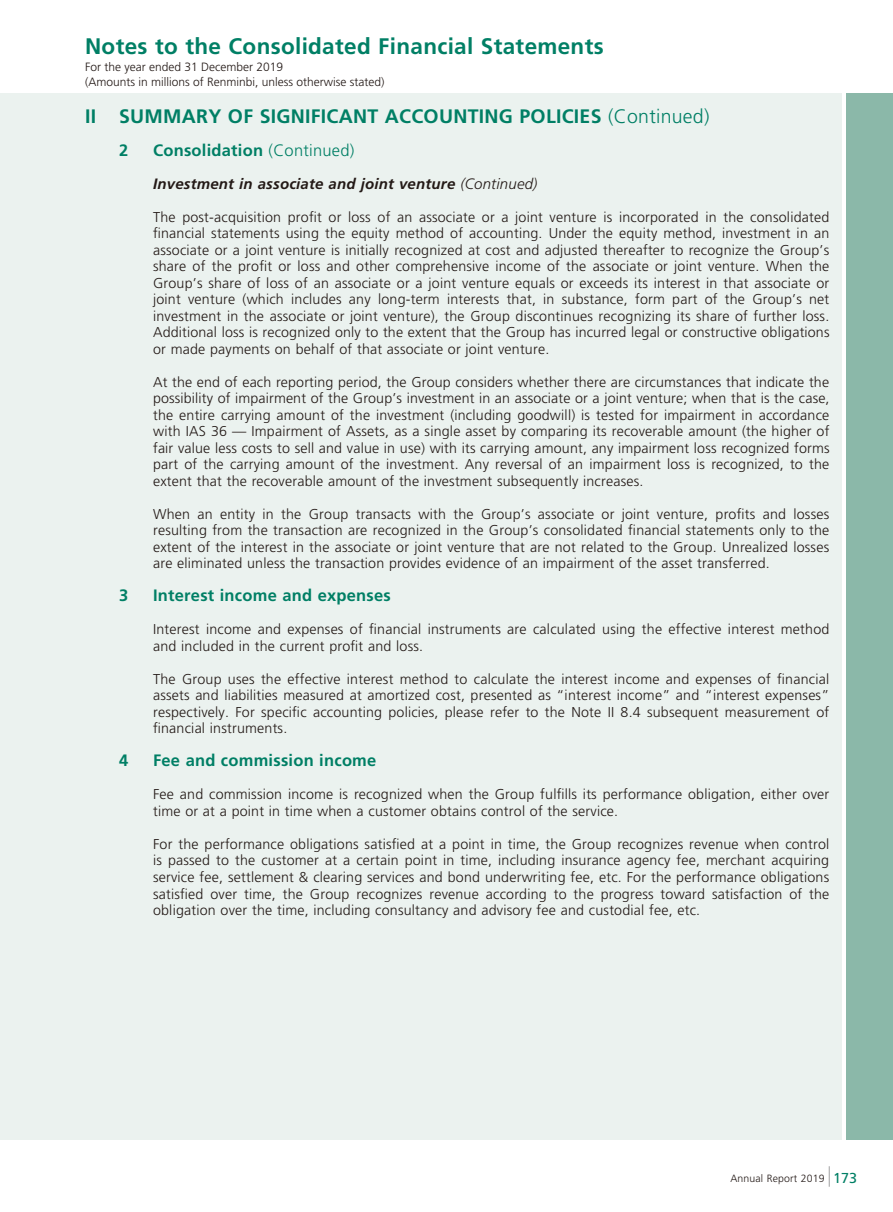
<style>
.page{position:relative;width:893px;height:1212px;background:#fff}
.page>*{position:absolute;margin:0;border:0;box-sizing:border-box;transform-origin:0 0}
.t1{font:700 22.5px "Frutiger";letter-spacing:.015em;color:#007f65}
.t2{font:700 19.5px "Frutiger";letter-spacing:.015em;color:#007f65}
.t3{font:700 16.5px "Frutiger";letter-spacing:.015em;color:#007f65}
.t4{font:italic 700 15px "Frutiger";letter-spacing:.015em;color:#231916}
.t5{font:300 14.25px/16.5px "Frutiger";letter-spacing:.015em;color:#231916;text-align:justify}
.t6{font:300 12px/15px "Frutiger";color:#231916}
.t7{font:300 10.5px "Frutiger";letter-spacing:.015em;color:#231916}
.s1{font-weight:300}
.s2{font-weight:400;font-size:14.4px;color:#007f65}
</style>
<div class="page">
<svg style="left:829px;top:1166px;width:1px;height:21px"></svg>
<div style="left:0;top:94px;width:842px;height:1046px;background:#ebf2ef"></div>
<div style="left:846px;top:94px;width:47px;height:1046px;background:#8bb8a9"></div>
<h1 class="t1" style="left:85px;top:33px;width:520px">Notes to the Consolidated Financial Statements</h1>
<p class="t6" style="left:85px;top:60px;width:301px">For the year ended 31 December 2019<br>(Amounts in millions of Renminbi, unless otherwise stated)</p>
<h2 class="t2" style="left:85px;top:105px;width:626px">II SUMMARY OF SIGNIFICANT ACCOUNTING POLICIES <span class="s1">(Continued)</span></h2>
<p class="t3" style="left:119px;top:140px;width:11px">2</p>
<p class="t3" style="left:153px;top:140px;width:203px">Consolidation <span class="s1">(Continued)</span></p>
<p class="t4" style="left:153px;top:175px;width:386px">Investment in associate and joint venture <span class="s1">(Continued)</span></p>
<p class="t5" style="left:153px;top:209px;width:678px">The post-acquisition profit or loss of an associate or a joint venture is incorporated in the consolidated financial statements using the equity method of accounting. Under the equity method, investment in an associate or a joint venture is initially recognized at cost and adjusted thereafter to recognize the Group’s share of the profit or loss and other comprehensive income of the associate or joint venture. When the Group’s share of loss of an associate or a joint venture equals or exceeds its interest in that associate or joint venture (which includes any long-term interests that, in substance, form part of the Group’s net investment in the associate or joint venture), the Group discontinues recognizing its share of further loss.<br>Additional loss is recognized only to the extent that the Group has incurred legal or constructive obligations or made payments on behalf of that associate or joint venture.</p>
<p class="t5" style="left:153px;top:374px;width:678px">At the end of each reporting period, the Group considers whether there are circumstances that indicate the possibility of impairment of the Group’s investment in an associate or a joint venture; when that is the case, the entire carrying amount of the investment (including goodwill) is tested for impairment in accordance with IAS 36 — Impairment of Assets, as a single asset by comparing its recoverable amount (the higher of fair value less costs to sell and value in use) with its carrying amount, any impairment loss recognized forms part of the carrying amount of the investment. Any reversal of an impairment loss is recognized, to the extent that the recoverable amount of the investment subsequently increases.</p>
<p class="t5" style="left:153px;top:506px;width:678px">When an entity in the Group transacts with the Group’s associate or joint venture, profits and losses resulting from the transaction are recognized in the Group’s consolidated financial statements only to the extent of the interest in the associate or joint venture that are not related to the Group. Unrealized losses are eliminated unless the transaction provides evidence of an impairment of the asset transferred.</p>
<p class="t3" style="left:119px;top:586px;width:11px">3</p>
<p class="t3" style="left:153px;top:586px;width:239px">Interest income and expenses</p>
<p class="t5" style="left:153px;top:621px;width:678px">Interest income and expenses of financial instruments are calculated using the effective interest method and included in the current profit and loss.</p>
<p class="t5" style="left:153px;top:671px;width:678px">The Group uses the effective interest method to calculate the interest income and expenses of financial assets and liabilities measured at amortized cost, presented as “interest income” and “interest expenses” respectively. For specific accounting policies, please refer to the Note II 8.4 subsequent measurement of financial instruments.</p>
<p class="t3" style="left:119px;top:751px;width:11px">4</p>
<p class="t3" style="left:153px;top:751px;width:225px">Fee and commission income</p>
<p class="t5" style="left:153px;top:786px;width:678px">Fee and commission income is recognized when the Group fulfills its performance obligation, either over time or at a point in time when a customer obtains control of the service.</p>
<p class="t5" style="left:153px;top:836px;width:678px">For the performance obligations satisfied at a point in time, the Group recognizes revenue when control is passed to the customer at a certain point in time, including insurance agency fee, merchant acquiring service fee, settlement &amp; clearing services and bond underwriting fee, etc. For the performance obligations satisfied over time, the Group recognizes revenue according to the progress toward satisfaction of the obligation over the time, including consultancy and advisory fee and custodial fee, etc.</p>
<p class="t7" style="left:730px;top:1172px;width:128px">Annual Report 2019 <span class="s2">173</span></p>
</div>
